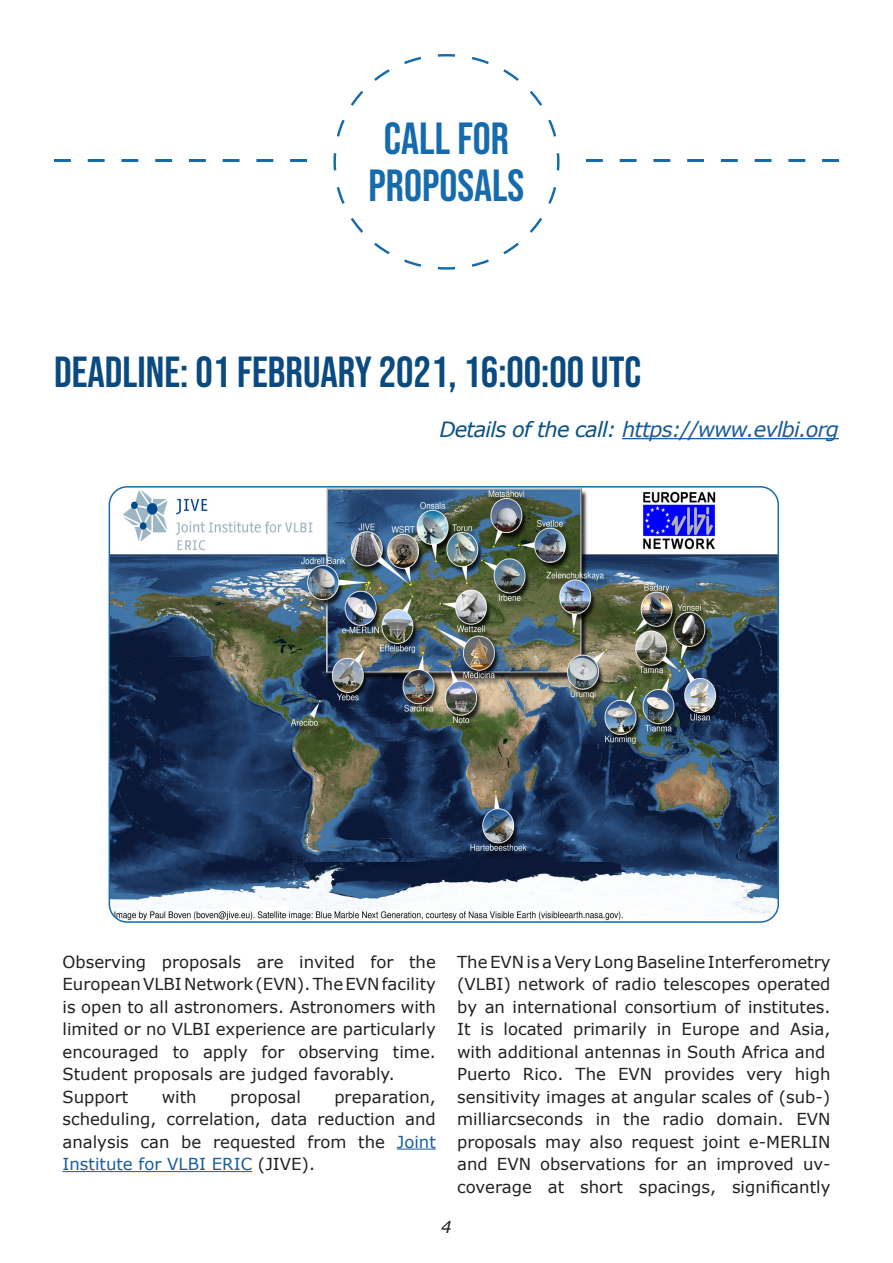
<style>
.page{position:relative;width:893px;height:1263px;background:#fff}
.page>*{position:absolute;margin:0;border:0;box-sizing:border-box;transform-origin:0 0}
.t1{font:45px/47.2px "Bebas Neue";color:#156bab;text-align:center}
.t2{font:43.5px "Bebas Neue";color:#0a4a80}
.t3{font:italic 21px "Verdana";letter-spacing:-.04em;color:#175d9e}
.t4{font:16.5px/22.5px "Verdana";color:#231f20}
.t5{font:italic 16.5px "Verdana";color:#231f20}
.s1{color:#085185}
.s2{color:#175d9e}
</style>
<div class="page">
<hr style="left:397px;top:1148px;width:39px;height:1px;background:#175d9e">
<hr style="left:63px;top:1171px;width:189px;height:1px;background:#175d9e">
<svg style="left:333px;top:54px;width:227px;height:216px"></svg>
<svg style="left:54px;top:159px;width:253px;height:3px"></svg>
<svg style="left:586px;top:159px;width:253px;height:3px"></svg>
<hr style="left:622px;top:438px;width:217px;height:1px;background:#175d9e">
<img style="left:109px;top:487px;width:669px;height:435px">
<div style="left:109px;top:486px;width:670px;height:437px;border:2px solid #156bab;border-radius:18px"></div>
<h1 class="t1" style="left:369px;top:114px;width:157px">CALL FOR<br>PROPOSALS</h1>
<h2 class="t2" style="left:54px;top:348px;width:589px">DEADLINE: 01 FEBRUARY 2021, 16:00:00 UTC</h2>
<p class="t3" style="left:439px;top:416px;width:401px"><span class="s1">Details of the call:</span> https://www.evlbi.org</p>
<p class="t4" style="left:63px;top:950px;width:375px">Observing proposals are invited for the European VLBI Network (EVN). The EVN facility is open to all astronomers. Astronomers with limited or no VLBI experience are particularly encouraged to apply for observing time.<br>Student proposals are judged favorably.<br>Support</p>
<p class="t4" style="left:162px;top:1085px;width:36px">with</p>
<p class="t4" style="left:230px;top:1085px;width:72px">proposal</p>
<p class="t4" style="left:63px;top:1085px;width:375px;text-align:justify;text-indent:272px">preparation, scheduling, correlation, data reduction and analysis can be requested from the <span class="s2">Joint Institute for VLBI ERIC</span> (JIVE).</p>
<p class="t4" style="left:457px;top:950px;width:375px">The EVN is a Very Long Baseline Interferometry (VLBI) network of radio telescopes operated by an international consortium of institutes.<br>It is located primarily in Europe and Asia, with additional antennas in South Africa and Puerto Rico. The EVN provides very high sensitivity images at angular scales of (sub-) milliarcseconds in the radio domain. EVN proposals may also request joint e-MERLIN and EVN observations for an improved uv&shy;coverage at short spacings, significantly</p>
<p class="t5" style="left:441px;top:1216px;width:12px">4</p>
</div>
